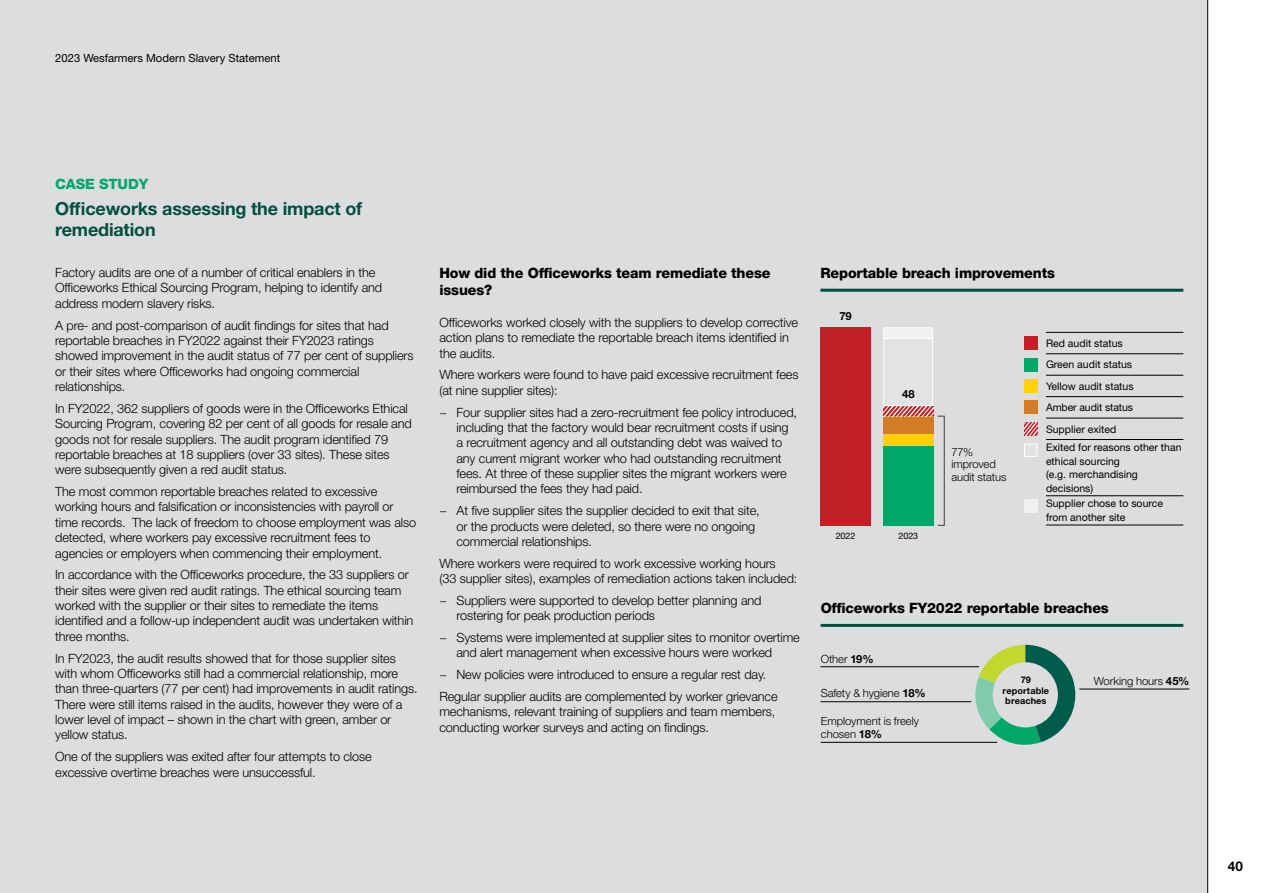
<style>
.page{position:relative;width:1263px;height:893px;background:#fff}
.page>*{position:absolute;margin:0;border:0;box-sizing:border-box;transform-origin:0 0}
.t1{font:700 18px/21.6px "Helvetica Neue LT Std";letter-spacing:-.01em;color:#004f3d}
.t2{font:800 14.25px/16.5px "Helvetica Neue LT Std";letter-spacing:-.01em;color:#000}
.t3{font:800 14.25px "Helvetica Neue LT Std";letter-spacing:-.01em;color:#00a769}
.t4{font:700 13.5px "Helvetica Neue LT Std";color:#000}
.t5{font:300 12.75px/15.5px "Helvetica Neue LT Std";letter-spacing:-.01em;color:#000}
.t6{font:300 11.25px/12.8px "Helvetica Neue LT Std";letter-spacing:-.005em;color:#000}
.t7{font:11.25px "Helvetica Neue LT Std";color:#000}
.t8{font:700 11.25px "Helvetica Neue LT Std";color:#000}
.t9{font:10.5px/21.5px "Helvetica Neue LT Std";color:#000}
.t10{font:700 9.15px/10.4px "Helvetica Neue LT Std";letter-spacing:.01em;color:#000;text-align:center}
.t11{font:9px "Helvetica Neue LT Std";letter-spacing:-.01em;color:#000}
.s1{font-weight:700}
</style>
<div class="page">
<div style="left:0;top:0;width:1208px;height:893px;background:#dcddde"></div>
<hr style="left:1079px;top:689px;width:110px;height:1px;background:#000">
<hr style="left:820px;top:666px;width:159px;height:1px;background:#000">
<hr style="left:820px;top:701px;width:151px;height:1px;background:#000">
<hr style="left:821px;top:742px;width:176px;height:1px;background:#000">
<svg style="left:972px;top:645px;width:103px;height:100px"></svg>
<div style="left:993px;top:662px;width:65px;height:65px;background:#dcddde;border-radius:50%"></div>
<hr style="left:821px;top:624px;width:362px;height:3px;background:#004f3d">
<hr style="left:820px;top:289px;width:363px;height:3px;background:#004f3d">
<div style="left:820px;top:327px;width:51px;height:199px;background:#c02026"></div>
<div style="left:883px;top:446px;width:50px;height:80px;background:#00a769"></div>
<div style="left:883px;top:434px;width:50px;height:12px;background:#fed109"></div>
<div style="left:883px;top:416px;width:50px;height:18px;background:#d27e28"></div>
<svg style="left:883px;top:406px;width:50px;height:10px"></svg>
<div style="left:883px;top:338px;width:50px;height:68px;background:#e2e3e4;border:1px solid #fff"></div>
<div style="left:883px;top:327px;width:50px;height:12px;background:#f1f1f2;border:1px solid #fff"></div>
<hr style="left:1046px;top:332px;width:137px;height:1px;background:#000">
<hr style="left:1046px;top:354px;width:137px;height:1px;background:#000">
<hr style="left:1046px;top:495px;width:137px;height:1px;background:#000">
<hr style="left:1046px;top:525px;width:137px;height:1px;background:#000">
<hr style="left:1046px;top:375px;width:137px;height:1px;background:#000">
<hr style="left:1046px;top:396px;width:137px;height:1px;background:#000">
<hr style="left:1046px;top:418px;width:137px;height:1px;background:#000">
<hr style="left:1046px;top:439px;width:137px;height:1px;background:#000">
<div style="left:1024px;top:336px;width:13px;height:14px;background:#c02026"></div>
<div style="left:1024px;top:358px;width:13px;height:13px;background:#00a769"></div>
<div style="left:1024px;top:379px;width:13px;height:13px;background:#fed109"></div>
<div style="left:1024px;top:401px;width:13px;height:13px;background:#d27e28"></div>
<svg style="left:1024px;top:422px;width:13px;height:13px"></svg>
<div style="left:1024px;top:444px;width:13px;height:13px;background:#e2e3e4;border:1px solid #fff"></div>
<div style="left:1024px;top:500px;width:13px;height:13px;background:#f1f1f2"></div>
<hr style="left:1207px;top:0;width:1px;height:893px;background:#000">
<p class="t7" style="left:55px;top:51px;width:227px">2023 Wesfarmers Modern Slavery Statement</p>
<p class="t3" style="left:55px;top:175px;width:94px">CASE STUDY</p>
<h1 class="t1" style="left:55px;top:197px;width:308px">Officeworks assessing the impact of remediation</h1>
<p class="t5" style="left:55px;top:264px;width:328px">Factory audits are one of a number of critical enablers in the<br>Officeworks Ethical Sourcing Program, helping to identify and address modern slavery risks.</p>
<p class="t5" style="left:55px;top:317px;width:360px">A pre- and post-comparison of audit findings for sites that had reportable breaches in FY2022 against their FY2023 ratings showed improvement in the audit status of 77 per cent of suppliers or their sites where Officeworks had ongoing commercial relationships.</p>
<p class="t5" style="left:55px;top:400px;width:358px">In FY2022, 362 suppliers of goods were in the Officeworks Ethical Sourcing Program, covering 82 per cent of all goods for resale and goods not for resale suppliers. The audit program identified 79 reportable breaches at 18 suppliers (over 33 sites). These sites were subsequently given a red audit status.</p>
<p class="t5" style="left:55px;top:483px;width:362px">The most common reportable breaches related to excessive working hours and falsification or inconsistencies with payroll or time records. The lack of freedom to choose employment was also detected, where workers pay excessive recruitment fees to agencies or employers when commencing their employment.</p>
<p class="t5" style="left:55px;top:567px;width:360px">In accordance with the Officeworks procedure, the 33 suppliers or their sites were given red audit ratings. The ethical sourcing team worked with the supplier or their sites to remediate the items identified and a follow-up independent audit was undertaken within three months.</p>
<p class="t5" style="left:55px;top:650px;width:364px">In FY2023, the audit results showed that for those supplier sites with whom Officeworks still had a commercial relationship, more than three-quarters (77 per cent) had improvements in audit ratings.<br>There were still items raised in the audits, however they were of a lower level of impact – shown in the chart with green, amber or yellow status.</p>
<p class="t5" style="left:55px;top:749px;width:318px">One of the suppliers was exited after four attempts to close excessive overtime breaches were unsuccessful.</p>
<p class="t2" style="left:439px;top:265px;width:333px">How did the Officeworks team remediate these issues?</p>
<p class="t5" style="left:439px;top:314px;width:360px">Officeworks worked closely with the suppliers to develop corrective action plans to remediate the reportable breach items identified in the audits.</p>
<p class="t5" style="left:439px;top:367px;width:361px">Where workers were found to have paid excessive recruitment fees (at nine supplier sites):</p>
<p class="t5" style="left:456px;top:404px;width:342px;text-indent:-17px">− Four supplier sites had a zero-recruitment fee policy introduced, including that the factory would bear recruitment costs if using a recruitment agency and all outstanding debt was waived to any current migrant worker who had outstanding recruitment fees. At three of these supplier sites the migrant workers were reimbursed the fees they had paid.</p>
<p class="t5" style="left:456px;top:503px;width:305px;text-indent:-17px">− At five supplier sites the supplier decided to exit that site, or the products were deleted, so there were no ongoing commercial relationships.</p>
<p class="t5" style="left:439px;top:555px;width:359px">Where workers were required to work excessive working hours<br>(33 supplier sites), examples of remediation actions taken included:</p>
<p class="t5" style="left:456px;top:592px;width:307px;text-indent:-17px">− Suppliers were supported to develop better planning and rostering for peak production periods</p>
<p class="t5" style="left:456px;top:629px;width:345px;text-indent:-17px">− Systems were implemented at supplier sites to monitor overtime and alert management when excessive hours were worked</p>
<p class="t5" style="left:439px;top:663px;width:340px;line-height:21.8px">− New policies were introduced to ensure a regular rest day.<br>Regular supplier audits are complemented by worker grievance</p>
<p class="t5" style="left:439px;top:704px;width:338px">mechanisms, relevant training of suppliers and team members, conducting worker surveys and acting on findings.</p>
<p class="t2" style="left:820px;top:265px;width:236px">Reportable breach improvements</p>
<p class="t8" style="left:839px;top:309px;width:14px">79</p>
<p class="t8" style="left:902px;top:387px;width:14px">48</p>
<p class="t11" style="left:836px;top:530px;width:21px">2022</p>
<p class="t11" style="left:898px;top:530px;width:21px">2023</p>
<p class="t6" style="left:951px;top:445px;width:57px">77% improved audit status</p>
<p class="t9" style="left:1046px;top:332px;width:89px">Red audit status<br>Green audit status<br>Yellow audit status<br>Amber audit status<br>Supplier exited</p>
<p class="t9" style="left:1046px;top:440px;width:137px;line-height:13.5px">Exited for reasons other than ethical sourcing<br>(e.g. merchandising decisions)</p>
<p class="t9" style="left:1046px;top:497px;width:119px;line-height:13.5px">Supplier chose to source from another site</p>
<p class="t2" style="left:821px;top:600px;width:290px">Officeworks FY2022 reportable breaches</p>
<p class="t6" style="left:821px;top:652px;width:54px">Other <span class="s1">19%</span></p>
<p class="t6" style="left:821px;top:687px;width:106px">Safety &amp; hygiene <span class="s1">18%</span></p>
<p class="t6" style="left:821px;top:715px;width:100px">Employment is freely chosen <span class="s1">18%</span></p>
<p class="t10" style="left:1003px;top:675px;width:48px">79 reportable breaches</p>
<p class="t6" style="left:1094px;top:674px;width:97px">Working hours <span class="s1">45%</span></p>
<p class="t4" style="left:1228px;top:858px;width:17px">40</p>
</div>
